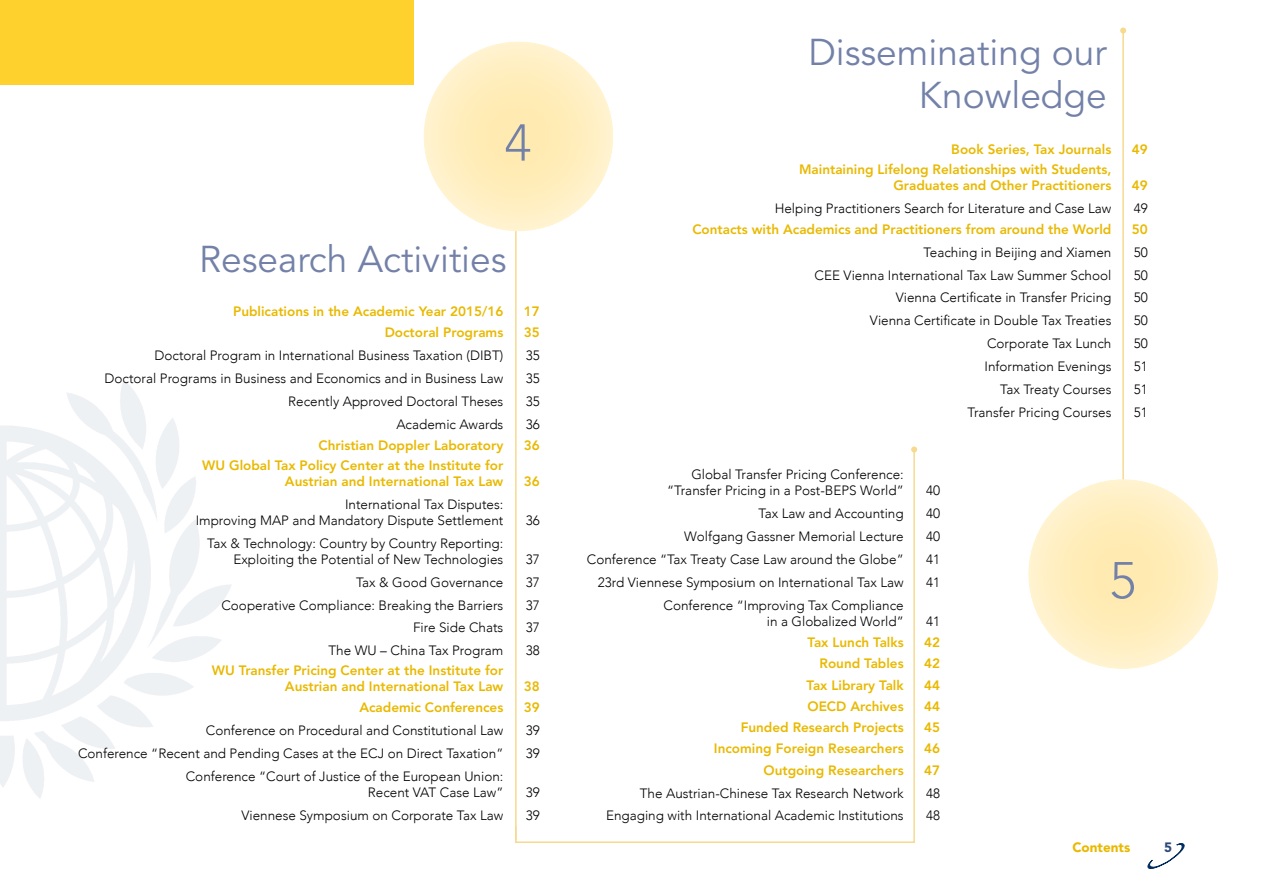
<style>
.page{position:relative;width:1263px;height:893px;background:#fff}
.page>*{position:absolute;margin:0;border:0;box-sizing:border-box;transform-origin:0 0}
.t1{font:300 51.3px "Avenir";color:#7381a8}
.t2{font:37.05px/43.5px "Avenir";color:#7381a8;text-align:right}
.t3{font:300 13.5px/16.2px "Avenir";color:#000;text-align:right}
.t4{font:800 13.5px/16.2px "Avenir";color:#e9b900;text-align:right}
.t5{font:900 13.5px "Avenir LT Std";color:#e9b900}
.t6{font:900 13.5px "Avenir LT Std";color:#2c4a79}
</style>
<div class="page">
<div style="left:0;top:0;width:414px;height:84px;background:#ffd12d"></div>
<svg style="left:1147px;top:843px;width:38px;height:26px"></svg>
<hr style="left:1122px;top:31px;width:2px;height:460px;background:#f6da90">
<svg style="left:1120px;top:28px;width:6px;height:6px"></svg>
<hr style="left:515px;top:195px;width:2px;height:645px;background:#f6da90">
<svg style="left:515px;top:448px;width:401px;height:395px"></svg>
<svg style="left:911px;top:446px;width:6px;height:6px"></svg>
<div style="left:413px;top:40px;width:202px;height:192px;background:#fff;opacity:.75"></div>
<div style="left:1018px;top:478px;width:202px;height:192px;background:#fff;opacity:.75"></div>
<h1 class="t1" style="left:505px;top:113px;width:28px">4</h1>
<h2 class="t2" style="left:199px;top:238px;width:309px">Research Activities</h2>
<p class="t4" style="left:233px;top:303px;width:272px">Publications in the Academic Year 2015/16</p>
<p class="t4" style="left:524px;top:303px;width:17px">17</p>
<p class="t4" style="left:385px;top:324px;width:120px">Doctoral Programs</p>
<p class="t4" style="left:524px;top:324px;width:17px">35</p>
<p class="t3" style="left:155px;top:347px;width:350px">Doctoral Program in International Business Taxation (DIBT)</p>
<p class="t3" style="left:526px;top:347px;width:16px">35</p>
<p class="t3" style="left:105px;top:370px;width:400px">Doctoral Programs in Business and Economics and in Business Law</p>
<p class="t3" style="left:526px;top:370px;width:16px">35</p>
<p class="t3" style="left:288px;top:393px;width:217px">Recently Approved Doctoral Theses</p>
<p class="t3" style="left:526px;top:393px;width:16px">35</p>
<p class="t3" style="left:396px;top:416px;width:109px">Academic Awards</p>
<p class="t3" style="left:526px;top:416px;width:16px">36</p>
<p class="t4" style="left:319px;top:437px;width:186px">Christian Doppler Laboratory</p>
<p class="t4" style="left:524px;top:437px;width:17px">36</p>
<p class="t4" style="left:202px;top:457px;width:303px">WU Global Tax Policy Center at the Institute for<br>Austrian and International Tax Law</p>
<p class="t4" style="left:524px;top:473px;width:17px">36</p>
<p class="t3" style="left:196px;top:496px;width:309px">International Tax Disputes:<br>Improving MAP and Mandatory Dispute Settlement</p>
<p class="t3" style="left:207px;top:535px;width:298px">Tax &amp; Technology: Country by Country Reporting:<br>Exploiting the Potential of New Technologies</p>
<p class="t3" style="left:526px;top:512px;width:16px">36</p>
<p class="t3" style="left:526px;top:551px;width:16px">37</p>
<p class="t3" style="left:356px;top:574px;width:149px">Tax &amp; Good Governance</p>
<p class="t3" style="left:526px;top:574px;width:16px">37</p>
<p class="t3" style="left:221px;top:597px;width:283px">Cooperative Compliance: Breaking the Barriers</p>
<p class="t3" style="left:526px;top:597px;width:16px">37</p>
<p class="t3" style="left:413px;top:620px;width:92px">Fire Side Chats</p>
<p class="t3" style="left:526px;top:620px;width:16px">37</p>
<p class="t3" style="left:329px;top:642px;width:176px">The WU – China Tax Program</p>
<p class="t3" style="left:526px;top:642px;width:16px">38</p>
<p class="t4" style="left:212px;top:662px;width:293px">WU Transfer Pricing Center at the Institute for<br>Austrian and International Tax Law</p>
<p class="t4" style="left:524px;top:678px;width:17px">38</p>
<p class="t4" style="left:359px;top:699px;width:146px">Academic Conferences</p>
<p class="t4" style="left:524px;top:699px;width:17px">39</p>
<p class="t3" style="left:206px;top:722px;width:299px">Conference on Procedural and Constitutional Law</p>
<p class="t3" style="left:526px;top:722px;width:16px">39</p>
<p class="t3" style="left:78px;top:745px;width:427px">Conference “Recent and Pending Cases at the ECJ on Direct Taxation”</p>
<p class="t3" style="left:526px;top:745px;width:16px">39</p>
<p class="t3" style="left:186px;top:768px;width:319px">Conference “Court of Justice of the European Union:<br>Recent VAT Case Law”</p>
<p class="t3" style="left:526px;top:784px;width:16px">39</p>
<p class="t3" style="left:241px;top:807px;width:264px">Viennese Symposium on Corporate Tax Law</p>
<p class="t3" style="left:526px;top:807px;width:16px">39</p>
<h2 class="t2" style="left:808px;top:31px;width:300px">Disseminating our<br>Knowledge</h2>
<p class="t4" style="left:951px;top:141px;width:162px">Book Series, Tax Journals</p>
<p class="t4" style="left:1132px;top:141px;width:17px">49</p>
<p class="t4" style="left:799px;top:161px;width:314px">Maintaining Lifelong Relationships with Students,<br>Graduates and Other Practitioners</p>
<p class="t4" style="left:1132px;top:177px;width:17px">49</p>
<p class="t3" style="left:775px;top:200px;width:338px">Helping Practitioners Search for Literature and Case Law</p>
<p class="t3" style="left:1134px;top:200px;width:16px">49</p>
<p class="t4" style="left:692px;top:221px;width:420px">Contacts with Academics and Practitioners from around the World</p>
<p class="t4" style="left:1132px;top:221px;width:17px">50</p>
<p class="t3" style="left:923px;top:244px;width:189px">Teaching in Beijing and Xiamen</p>
<p class="t3" style="left:1134px;top:244px;width:16px">50</p>
<p class="t3" style="left:814px;top:267px;width:298px">CEE Vienna International Tax Law Summer School</p>
<p class="t3" style="left:1134px;top:267px;width:16px">50</p>
<p class="t3" style="left:896px;top:290px;width:217px">Vienna Certificate in Transfer Pricing</p>
<p class="t3" style="left:1134px;top:290px;width:16px">50</p>
<p class="t3" style="left:870px;top:313px;width:243px">Vienna Certificate in Double Tax Treaties</p>
<p class="t3" style="left:1134px;top:313px;width:16px">50</p>
<p class="t3" style="left:987px;top:335px;width:126px">Corporate Tax Lunch</p>
<p class="t3" style="left:1134px;top:335px;width:16px">50</p>
<p class="t3" style="left:984px;top:358px;width:128px">Information Evenings</p>
<p class="t3" style="left:1134px;top:358px;width:16px">51</p>
<p class="t3" style="left:1000px;top:381px;width:113px">Tax Treaty Courses</p>
<p class="t3" style="left:1134px;top:381px;width:16px">51</p>
<p class="t3" style="left:967px;top:404px;width:145px">Transfer Pricing Courses</p>
<p class="t3" style="left:1134px;top:404px;width:16px">51</p>
<p class="t3" style="left:667px;top:466px;width:238px">Global Transfer Pricing Conference: “Transfer Pricing in a Post-BEPS World”</p>
<p class="t3" style="left:926px;top:483px;width:16px">40</p>
<p class="t3" style="left:759px;top:505px;width:147px">Tax Law and Accounting</p>
<p class="t3" style="left:926px;top:505px;width:16px">40</p>
<p class="t3" style="left:684px;top:528px;width:221px">Wolfgang Gassner Memorial Lecture</p>
<p class="t3" style="left:926px;top:528px;width:16px">40</p>
<p class="t3" style="left:587px;top:551px;width:318px">Conference “Tax Treaty Case Law around the Globe”</p>
<p class="t3" style="left:926px;top:551px;width:16px">41</p>
<p class="t3" style="left:598px;top:574px;width:307px">23rd Viennese Symposium on International Tax Law</p>
<p class="t3" style="left:926px;top:574px;width:16px">41</p>
<p class="t3" style="left:663px;top:597px;width:242px">Conference “Improving Tax Compliance in a Globalized World”</p>
<p class="t3" style="left:926px;top:613px;width:16px">41</p>
<p class="t4" style="left:808px;top:634px;width:98px">Tax Lunch Talks</p>
<p class="t4" style="left:924px;top:634px;width:17px">42</p>
<p class="t4" style="left:819px;top:655px;width:86px">Round Tables</p>
<p class="t4" style="left:924px;top:655px;width:17px">42</p>
<p class="t4" style="left:807px;top:677px;width:99px">Tax Library Talk</p>
<p class="t4" style="left:924px;top:677px;width:17px">44</p>
<p class="t4" style="left:807px;top:698px;width:98px">OECD Archives</p>
<p class="t4" style="left:924px;top:698px;width:17px">44</p>
<p class="t4" style="left:741px;top:719px;width:165px">Funded Research Projects</p>
<p class="t4" style="left:924px;top:719px;width:17px">45</p>
<p class="t4" style="left:714px;top:741px;width:191px">Incoming Foreign Researchers</p>
<p class="t4" style="left:924px;top:741px;width:17px">46</p>
<p class="t4" style="left:763px;top:762px;width:142px">Outgoing Researchers</p>
<p class="t4" style="left:924px;top:762px;width:17px">47</p>
<p class="t3" style="left:640px;top:785px;width:265px">The Austrian-Chinese Tax Research Network</p>
<p class="t3" style="left:926px;top:785px;width:16px">48</p>
<p class="t3" style="left:606px;top:808px;width:299px">Engaging with International Academic Institutions</p>
<p class="t3" style="left:926px;top:808px;width:16px">48</p>
<h1 class="t1" style="left:1109px;top:550px;width:28px">5</h1>
<p class="t5" style="left:1072px;top:839px;width:59px">Contents</p>
<p class="t6" style="left:1164px;top:839px;width:9px">5</p>
</div>
